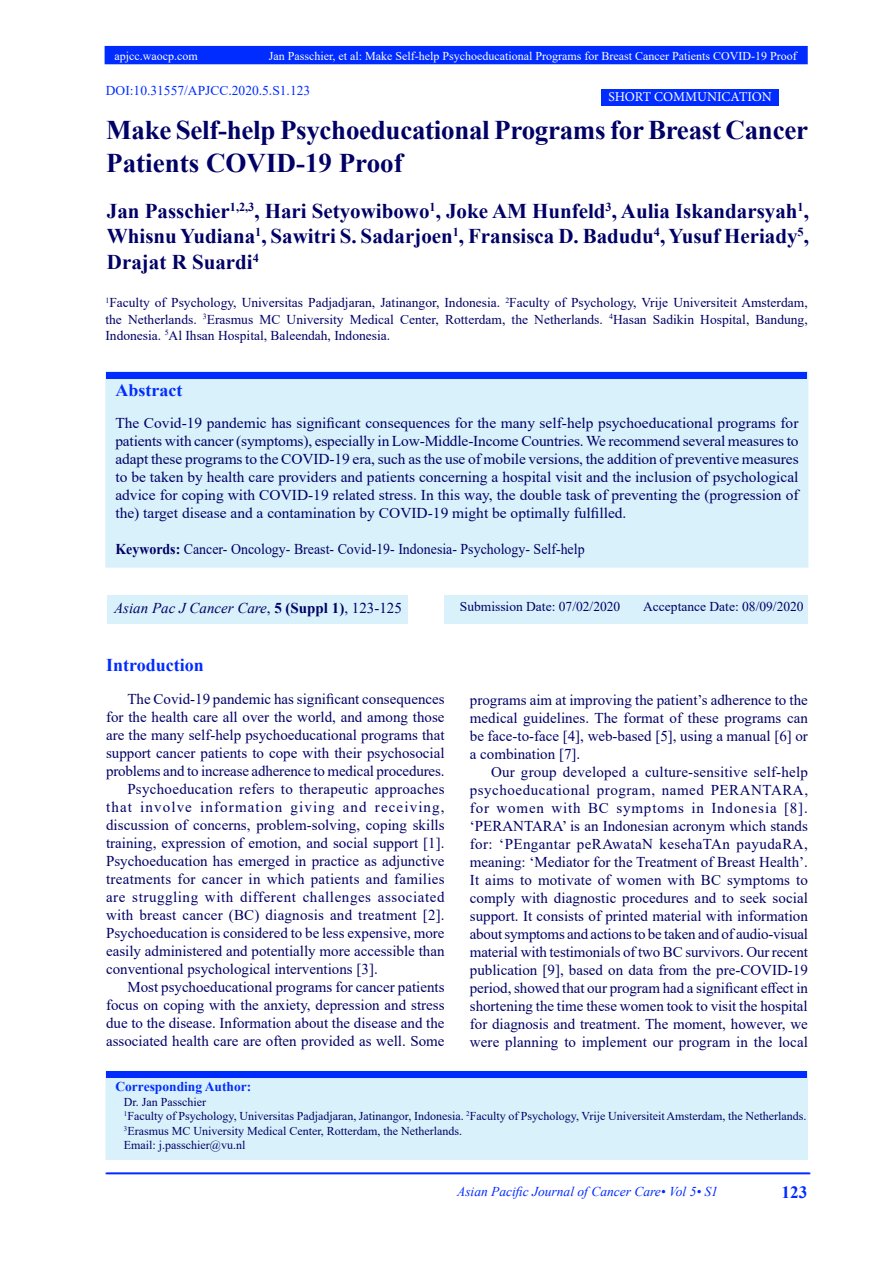
<style>
.page{position:relative;width:893px;height:1263px;background:#fff}
.page>*{position:absolute;margin:0;border:0;box-sizing:border-box;transform-origin:0 0}
.Body_Text_2{font:700 27px/32.4px "Times New Roman";letter-spacing:-.01em;color:#006}
.t1{font:700 21px/25.2px "Times New Roman";color:#006;text-align:justify}
.t2{font:700 18px "Times New Roman";color:#002cff}
.heading_6{font:700 17.55px "Times New Roman";color:#002cff}
.t3{font:700 17.25px "Times New Roman";color:#002cff}
.t4{font:15px/18px "Times New Roman";color:#006;text-align:justify}
.t5{font:15px "Times New Roman";color:#006;scale:.93 1}
.t6{font:italic 15px "Times New Roman";color:#006}
.t7{font:13.5px/16.2px "Times New Roman";color:#006;text-align:justify}
.t8{font:italic 13.5px "Times New Roman";color:#002cff}
.t9{font:13.5px "Times New Roman";color:#002cff}
.t10{font:700 13.5px "Times New Roman";color:#002cff}
.t11{font:13.5px "Minion Pro";letter-spacing:-.01em;color:#fff}
.t12{font:12px/14.4px "Times New Roman";color:#006}
.t13{font:12px "Times New Roman";color:#fff}
.s1{font-weight:700}
.s2{font-style:normal}
.s3{font-weight:700;font-style:normal}
</style>
<div class="page">
<div style="left:107px;top:595px;width:300px;height:29px;background:#d9f1fb"></div>
<div style="left:444px;top:595px;width:364px;height:29px;background:#d9f1fb"></div>
<div style="left:105px;top:47px;width:702px;height:17px;background:#002cff"></div>
<div style="left:105px;top:46px;width:703px;height:18px;border:2px solid #002cff"></div>
<div style="left:106px;top:372px;width:702px;height:195px;background:#d9f1fb"></div>
<div style="left:105px;top:371px;width:703px;height:197px;border:1px solid #d9f1fb"></div>
<div style="left:106px;top:372px;width:701px;height:6px;background:#002cff"></div>
<div style="left:106px;top:1072px;width:701px;height:87px;background:#d9f1fb"></div>
<div style="left:105px;top:1071px;width:703px;height:89px;border:2px solid #d9f1fb"></div>
<hr style="left:106px;top:1173px;width:704px;height:1px;background:#002cff">
<div style="left:601px;top:89px;width:178px;height:17px;background:#002cff"></div>
<div style="left:106px;top:1071px;width:701px;height:7px;background:#002cff"></div>
<p class="t13" style="left:115px;top:47px;width:85px">apjcc.waocp.com</p>
<p class="t13" style="left:269px;top:47px;width:530px">Jan Passchier, et al: Make Self-help Psychoeducational Programs for Breast Cancer Patients COVID-19 Proof</p>
<p class="t9" style="left:106px;top:81px;width:206px">DOI:10.31557/APJCC.2020.5.S1.123</p>
<p class="Body_Text_2" style="left:106px;top:113px;width:703px">Make Self-help Psychoeducational Programs for Breast Cancer<br>Patients COVID-19 Proof</p>
<p class="t1" style="left:107px;top:198px;width:704px">Jan Passchier<sup>1,2,3</sup>, Hari Setyowibowo<sup>1</sup>, Joke AM Hunfeld<sup>3</sup>, Aulia Iskandarsyah<sup>1</sup>, Whisnu Yudiana<sup>1</sup>, Sawitri S. Sadarjoen<sup>1</sup>, Fransisca D. Badudu<sup>4</sup>, Yusuf Heriady<sup>5</sup>, Drajat R Suardi<sup>4</sup></p>
<p class="t11" style="left:608px;top:88px;width:165px">SHORT COMMUNICATION</p>
<p class="t7" style="left:105px;top:294px;width:704px"><sup>1</sup>Faculty of Psychology, Universitas Padjadjaran, Jatinangor, Indonesia. <sup>2</sup>Faculty of Psychology, Vrije Universiteit Amsterdam, the Netherlands. <sup>3</sup>Erasmus MC University Medical Center, Rotterdam, the Netherlands. <sup>4</sup>Hasan Sadikin Hospital, Bandung, Indonesia. <sup>5</sup>Al Ihsan Hospital, Baleendah, Indonesia.</p>
<p class="heading_6" style="left:115px;top:377px;width:68px">Abstract</p>
<p class="t4" style="left:115px;top:413px;width:685px">The Covid-19 pandemic has significant consequences for the many self-help psychoeducational programs for patients with cancer (symptoms), especially in Low-Middle-Income Countries. We recommend several measures to adapt these programs to the COVID-19 era, such as the use of mobile versions, the addition of preventive measures to be taken by health care providers and patients concerning a hospital visit and the inclusion of psychological advice for coping with COVID-19 related stress. In this way, the double task of preventing the (progression of the) target disease and a contamination by COVID-19 might be optimally fulfilled.</p>
<p class="t5" style="left:115px;top:538px;width:506px"><span class="s1">Keywords:</span> Cancer- Oncology- Breast- Covid-19- Indonesia- Psychology- Self-help</p>
<p class="t6" style="left:114px;top:598px;width:289px">Asian Pac J Cancer Care<span class="s2">,</span> <span class="s3">5 (Suppl 1)</span><span class="s2">, 123-125</span></p>
<p class="t7" style="left:460px;top:598px;width:162px">Submission Date: 07/02/2020</p>
<p class="t7" style="left:643px;top:598px;width:162px">Acceptance Date: 08/09/2020</p>
<p class="t2" style="left:106px;top:652px;width:99px">Introduction</p>
<p class="t4" style="left:106px;top:689px;width:340px;text-indent:21px">The Covid-19 pandemic has significant consequences for the health care all over the world, and among those are the many self-help psychoeducational programs that support cancer patients to cope with their psychosocial problems and to increase adherence to medical procedures.</p>
<p class="t4" style="left:106px;top:779px;width:340px;text-indent:21px">Psychoeducation refers to therapeutic approaches that involve information giving and receiving, discussion of concerns, problem-solving, coping skills training, expression of emotion, and social support [1].<br>Psychoeducation has emerged in practice as adjunctive treatments for cancer in which patients and families are struggling with different challenges associated with breast cancer (BC) diagnosis and treatment [2].<br>Psychoeducation is considered to be less expensive, more easily administered and potentially more accessible than conventional psychological interventions [3].</p>
<p class="t4" style="left:106px;top:977px;width:340px;text-indent:21px">Most psychoeducational programs for cancer patients focus on coping with the anxiety, depression and stress due to the disease. Information about the disease and the associated health care are often provided as well. Some</p>
<p class="t4" style="left:470px;top:690px;width:340px">programs aim at improving the patient’s adherence to the medical guidelines. The format of these programs can be face-to-face [4], web-based [5], using a manual [6] or a combination [7].</p>
<p class="t4" style="left:470px;top:762px;width:340px;text-indent:21px">Our group developed a culture-sensitive self-help psychoeducational program, named PERANTARA, for women with BC symptoms in Indonesia [8]. ‘PERANTARA’ is an Indonesian acronym which stands for: ‘PEngantar peRAwataN kesehaTAn payudaRA, meaning: ‘Mediator for the Treatment of Breast Health’.<br>It aims to motivate of women with BC symptoms to comply with diagnostic procedures and to seek social support. It consists of printed material with information about symptoms and actions to be taken and of audio-visual material with testimonials of two BC survivors. Our recent publication [9], based on data from the pre-COVID-19 period, showed that our program had a significant effect in shortening the time these women took to visit the hospital for diagnosis and treatment. The moment, however, we were planning to implement our program in the local</p>
<p class="t10" style="left:115px;top:1077px;width:137px">Corresponding Author:</p>
<p class="t12" style="left:124px;top:1094px;width:84px">Dr. Jan Passchier</p>
<p class="t12" style="left:124px;top:1109px;width:684px"><sup>1</sup>Faculty of Psychology, Universitas Padjadjaran, Jatinangor, Indonesia. <sup>2</sup>Faculty of Psychology, Vrije Universiteit Amsterdam, the Netherlands.<br><sup>3</sup>Erasmus MC University Medical Center, Rotterdam, the Netherlands.</p>
<p class="t12" style="left:124px;top:1137px;width:123px">Email: j.passchier@vu.nl</p>
<p class="t8" style="left:457px;top:1182px;width:262px">Asian Pacific Journal of Cancer Care• Vol 5• S1</p>
<p class="t3" style="left:782px;top:1180px;width:27px">123</p>
</div>
